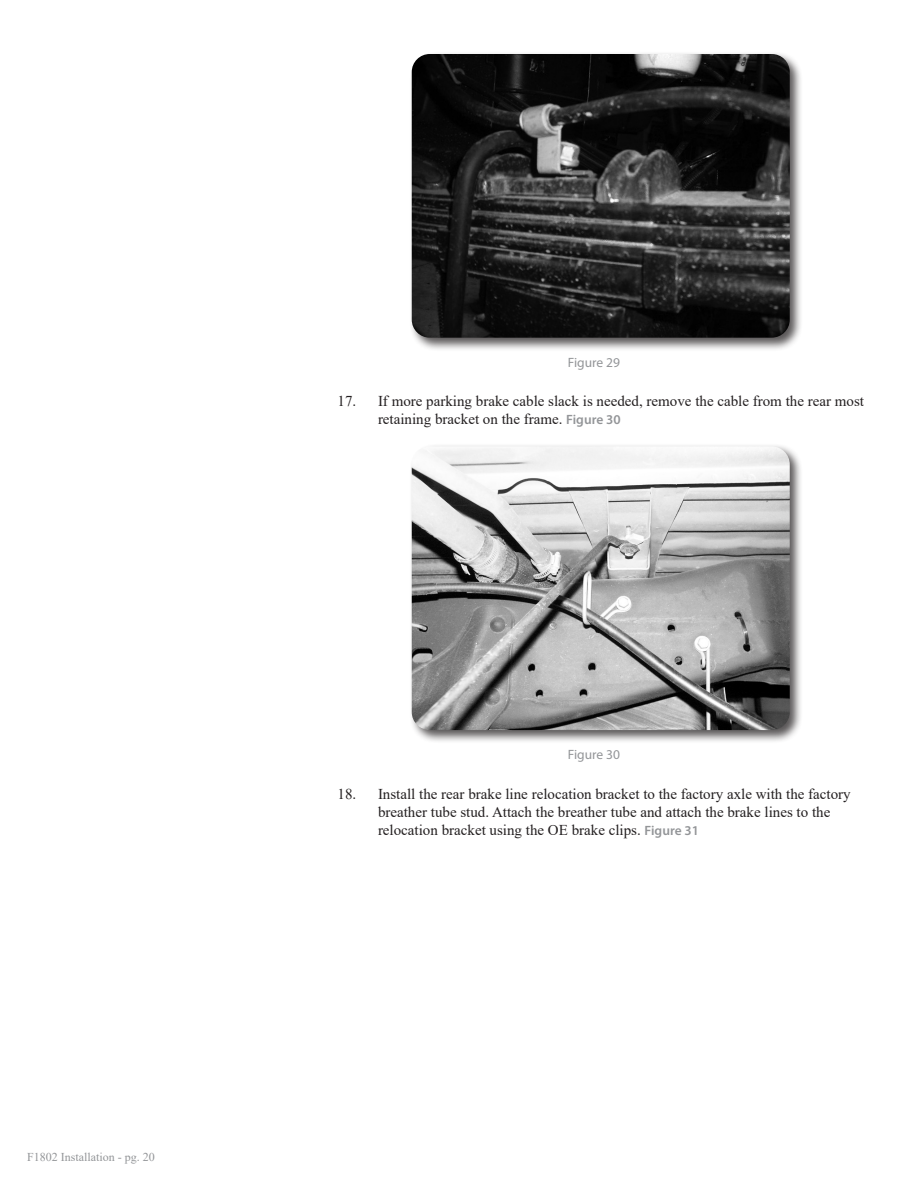
<style>
.page{position:relative;width:918px;height:1188px;background:#fff}
.page>*{position:absolute;margin:0;border:0;box-sizing:border-box;transform-origin:0 0}
.t1{font:15px/18px "Times New Roman";color:#231f20}
.t2{font:13.5px "Myriad Pro";color:#939598}
.t3{font:12px "Times New Roman";color:#939598}
.s1{font-family:"Myriad Pro";font-weight:600;font-size:13.5px;color:#939598}
</style>
<div class="page">
<div style="left:409px;top:51px;width:394px;height:300px;background:#231f20;opacity:.75"></div>
<img style="left:412px;top:54px;width:378px;height:284px">
<div style="left:409px;top:444px;width:394px;height:300px;background:#231f20;opacity:.75"></div>
<img style="left:412px;top:446px;width:378px;height:284px">
<p class="t3" style="left:27px;top:1149px;width:129px">F1802 Installation - pg. 20</p>
<p class="t2" style="left:568px;top:354px;width:54px">Figure 29</p>
<p class="t1" style="left:378px;top:392px;width:488px;text-indent:-40px">17. If more parking brake cable slack is needed, remove the cable from the rear most retaining bracket on the frame. <span class="s1">Figure 30</span></p>
<p class="t2" style="left:568px;top:746px;width:54px">Figure 30</p>
<p class="t1" style="left:378px;top:784px;width:474px;text-indent:-40px">18. Install the rear brake line relocation bracket to the factory axle with the factory breather tube stud. Attach the breather tube and attach the brake lines to the relocation bracket using the OE brake clips. <span class="s1">Figure 31</span></p>
</div>
